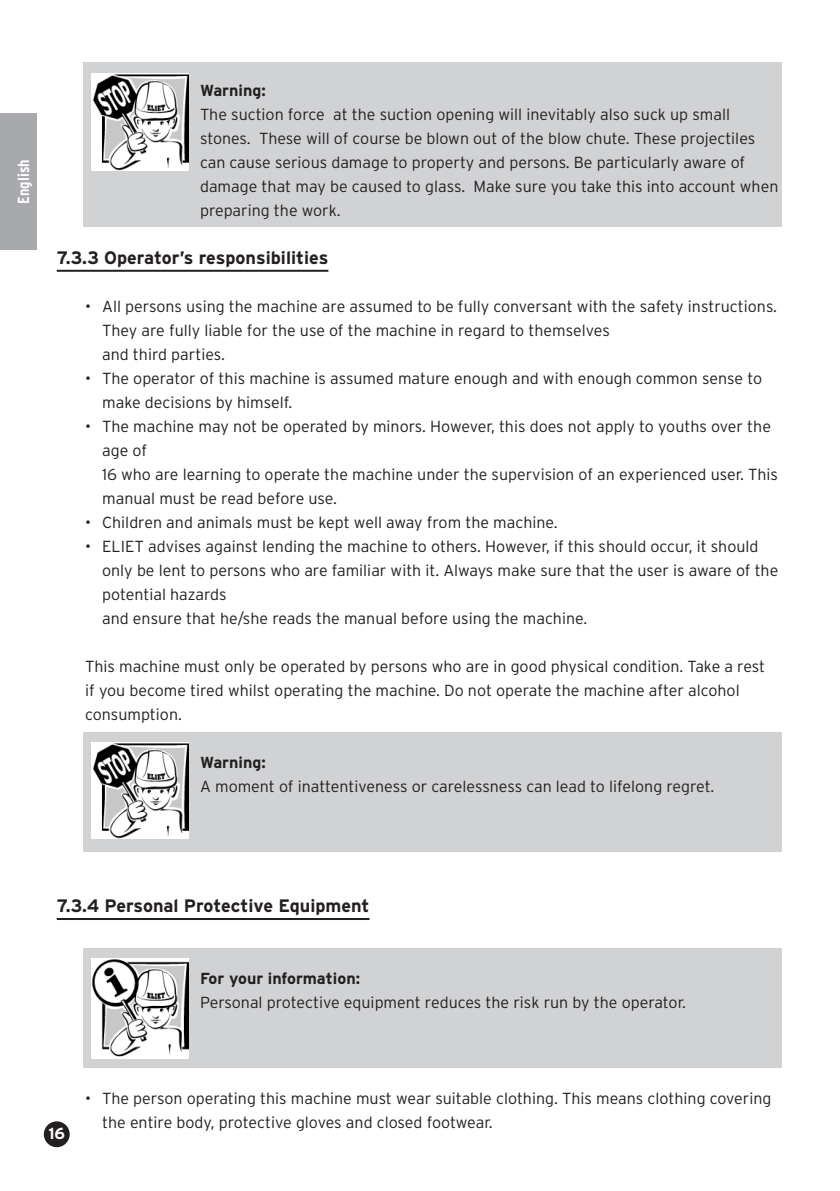
<style>
.page{position:relative;width:840px;height:1191px;background:#fff}
.page>*{position:absolute;margin:0;border:0;box-sizing:border-box;transform-origin:0 0}
.t1{font:700 18px "Interstate";color:#231f20}
.t2{font:300 16px/24px "Interstate";color:#231f20}
.t3{font:700 16px "Interstate";color:#231f20}
.t4{font:700 condensed 16px "Interstate";color:#fff}
.t5{font:700 16px "Interstate";color:#fff}
</style>
<div class="page">
<div style="left:83px;top:62px;width:698px;height:164px;background:#d1d2d4"></div>
<img style="left:91px;top:74px;width:97px;height:96px">
<div style="left:83px;top:732px;width:698px;height:120px;background:#d1d2d4"></div>
<img style="left:91px;top:742px;width:97px;height:96px">
<div style="left:83px;top:948px;width:698px;height:120px;background:#d1d2d4"></div>
<img style="left:91px;top:958px;width:98px;height:100px">
<div style="left:45px;top:1122px;width:24px;height:24px;background:#231f20;border-radius:50%"></div>
<div style="left:44px;top:1121px;width:26px;height:26px;border:2px solid #231f20;border-radius:50%"></div>
<div style="left:0;top:113px;width:37px;height:136px;background:#a8a9ad"></div>
<hr style="left:57px;top:270px;width:271px;height:2px;background:#231f20">
<hr style="left:57px;top:918px;width:312px;height:2px;background:#231f20">
<p class="t4" style="left:18px;top:203px;width:46px;rotate:-90deg">English</p>
<p class="t3" style="left:200px;top:83px;width:67px">Warning:</p>
<p class="t2" style="left:200px;top:103px;width:579px">The suction force at the suction opening will inevitably also suck up small stones. These will of course be blown out of the blow chute. These projectiles can cause serious damage to property and persons. Be particularly aware of damage that may be caused to glass. Make sure you take this into account when preparing the work.</p>
<p class="t1" style="left:57px;top:250px;width:273px">7.3.3 Operator’s responsibilities</p>
<p class="t2" style="left:102px;top:294px;width:676px;text-indent:-17px">• All persons using the machine are assumed to be fully conversant with the safety instructions.<br>They are fully liable for the use of the machine in regard to themselves<br>and third parties.</p>
<p class="t2" style="left:102px;top:366px;width:661px;text-indent:-17px">• The operator of this machine is assumed mature enough and with enough common sense to make decisions by himself.</p>
<p class="t2" style="left:102px;top:414px;width:677px;text-indent:-17px">• The machine may not be operated by minors. However, this does not apply to youths over the age of<br>16 who are learning to operate the machine under the supervision of an experienced user. This manual must be read before use.</p>
<p class="t2" style="left:85px;top:510px;width:474px">• Children and animals must be kept well away from the machine.</p>
<p class="t2" style="left:102px;top:534px;width:677px;text-indent:-17px">• ELIET advises against lending the machine to others. However, if this should occur, it should only be lent to persons who are familiar with it. Always make sure that the user is aware of the potential hazards<br>and ensure that he/she reads the manual before using the machine.</p>
<p class="t2" style="left:85px;top:655px;width:681px">This machine must only be operated by persons who are in good physical condition. Take a rest if you become tired whilst operating the machine. Do not operate the machine after alcohol consumption.</p>
<p class="t3" style="left:200px;top:755px;width:67px">Warning:</p>
<p class="t2" style="left:200px;top:775px;width:515px">A moment of inattentiveness or carelessness can lead to lifelong regret.</p>
<p class="t1" style="left:57px;top:898px;width:314px">7.3.4 Personal Protective Equipment</p>
<p class="t3" style="left:200px;top:971px;width:161px">For your information:</p>
<p class="t2" style="left:200px;top:991px;width:487px">Personal protective equipment reduces the risk run by the operator.</p>
<p class="t5" style="left:48px;top:1126px;width:18px">16</p>
<p class="t2" style="left:102px;top:1086px;width:670px;text-indent:-17px">• The person operating this machine must wear suitable clothing. This means clothing covering the entire body, protective gloves and closed footwear.</p>
</div>
